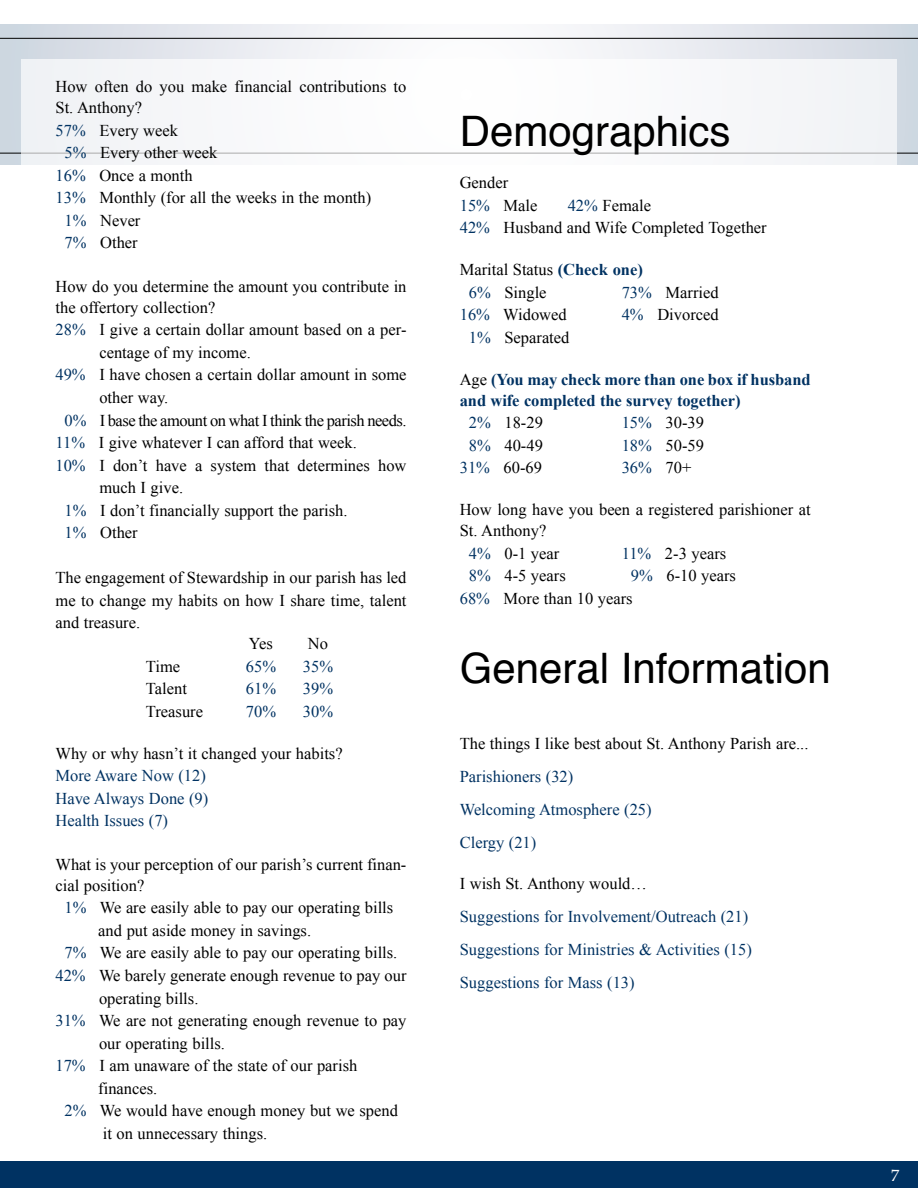
<style>
.page{position:relative;width:918px;height:1188px;background:#fff}
.page>*{position:absolute;margin:0;border:0;box-sizing:border-box;transform-origin:0 0}
.t1{font:42px "Helvetica";color:#000}
.t2{font:16.5px/22.5px "Times New Roman";color:#000}
.t3{font:16.5px/33px "Times New Roman";color:#003262}
.t4{font:700 16.5px/21px "Times New Roman";letter-spacing:-.005em;color:#003262}
.t5{font:16.5px "Times New Roman";letter-spacing:-.03em;color:#000}
.t6{font:16.5px "Palatino Linotype";color:#fff}
.s1{color:#003262}
.s2{font-weight:700;color:#003262}
.s3{font-weight:400;color:#000}
.s4{color:#000}
</style>
<div class="page">
<div style="left:0;top:1161px;width:918px;height:27px;background:#003262"></div>
<svg style="left:0;top:24px;width:918px;height:140px"></svg>
<hr style="left:0;top:38px;width:918px;height:1px;background:#000">
<hr style="left:0;top:153px;width:918px;height:1px;background:#000">
<div style="left:21px;top:59px;width:876px;height:437px;background:#fff"></div>
<p class="t2" style="left:56px;top:76px;width:353px;line-height:21px">How often do you make financial contributions to<br>St. Anthony?</p>
<p class="t2" style="left:56px;top:119px;width:124px"><span class="s1">57%</span> Every week</p>
<p class="t2" style="left:65px;top:141px;width:154px"><span class="s1">5%</span> Every other week</p>
<p class="t2" style="left:56px;top:164px;width:139px"><span class="s1">16%</span> Once a month</p>
<p class="t2" style="left:56px;top:186px;width:317px"><span class="s1">13%</span> Monthly (for all the weeks in the month)</p>
<p class="t2" style="left:65px;top:209px;width:77px"><span class="s1">1%</span> Never</p>
<p class="t2" style="left:65px;top:231px;width:75px"><span class="s1">7%</span> Other</p>
<p class="t2" style="left:56px;top:276px;width:353px;line-height:21px">How do you determine the amount you contribute in the offertory collection?</p>
<p class="t2" style="left:56px;top:318px;width:353px"><span class="s1">28%</span> I give a certain dollar amount based on a per-</p>
<p class="t2" style="left:99px;top:341px;width:153px">centage of my income.</p>
<p class="t2" style="left:55px;top:363px;width:353px"><span class="s1">49%</span> I have chosen a certain dollar amount in some</p>
<p class="t2" style="left:99px;top:386px;width:70px">other way.</p>
<p class="t5" style="left:65px;top:409px;width:343px"><span class="s1">0%</span> I base the amount on what I think the parish needs.</p>
<p class="t2" style="left:55px;top:431px;width:303px"><span class="s1">11%</span> I give whatever I can afford that week.</p>
<p class="t2" style="left:55px;top:453px;width:353px"><span class="s1">10%</span> I don’t have a system that determines how</p>
<p class="t2" style="left:99px;top:476px;width:85px">much I give.</p>
<p class="t2" style="left:65px;top:499px;width:284px"><span class="s1">1%</span> I don’t financially support the parish.</p>
<p class="t2" style="left:65px;top:521px;width:75px"><span class="s1">1%</span> Other</p>
<p class="t2" style="left:55px;top:566px;width:353px;text-align:justify">The engagement of Stewardship in our parish has led me to change my habits on how I share time, talent and treasure.</p>
<p class="t2" style="left:249px;top:632px;width:26px">Yes</p>
<p class="t2" style="left:308px;top:632px;width:22px">No</p>
<p class="t2" style="left:146px;top:655px;width:36px">Time</p>
<p class="t3" style="left:246px;top:649px;width:32px">65%</p>
<p class="t3" style="left:303px;top:649px;width:32px">35%</p>
<p class="t2" style="left:146px;top:677px;width:43px">Talent</p>
<p class="t3" style="left:246px;top:672px;width:32px">61%</p>
<p class="t3" style="left:303px;top:672px;width:32px">39%</p>
<p class="t2" style="left:146px;top:700px;width:59px">Treasure</p>
<p class="t3" style="left:246px;top:694px;width:32px">70%</p>
<p class="t3" style="left:303px;top:694px;width:32px">30%</p>
<p class="t2" style="left:55px;top:742px;width:289px">Why or why hasn’t it changed your habits?</p>
<p class="t3" style="left:55px;top:764px;width:154px;line-height:22.5px">More Aware Now (12)<br>Have Always Done (9)<br>Health Issues (7)</p>
<p class="t2" style="left:55px;top:854px;width:352px;line-height:21px">What is your perception of our parish’s current finan&shy;cial position?</p>
<p class="t2" style="left:65px;top:896px;width:330px"><span class="s1">1%</span> We are easily able to pay our operating bills</p>
<p class="t2" style="left:98px;top:919px;width:214px">and put aside money in savings.</p>
<p class="t2" style="left:65px;top:941px;width:334px"><span class="s1">7%</span> We are easily able to pay our operating bills.</p>
<p class="t2" style="left:55px;top:964px;width:353px"><span class="s1">42%</span> We barely generate enough revenue to pay our</p>
<p class="t2" style="left:99px;top:986px;width:101px">operating bills.</p>
<p class="t2" style="left:55px;top:1009px;width:353px"><span class="s1">31%</span> We are not generating enough revenue to pay</p>
<p class="t2" style="left:99px;top:1031px;width:127px">our operating bills.</p>
<p class="t2" style="left:55px;top:1054px;width:303px"><span class="s1">17%</span> I am unaware of the state of our parish</p>
<p class="t2" style="left:98px;top:1077px;width:61px">finances.</p>
<p class="t2" style="left:65px;top:1099px;width:335px"><span class="s1">2%</span> We would have enough money but we spend</p>
<p class="t2" style="left:103px;top:1122px;width:166px">it on unnecessary things.</p>
<h1 class="t1" style="left:460px;top:99px;width:272px">Demographics</h1>
<p class="t2" style="left:460px;top:171px;width:79px">Gender<br><span class="s1">15%</span> Male</p>
<p class="t2" style="left:460px;top:194px;width:309px;text-align:center"><span class="s1">42%</span> Female<br><span class="s1">42%</span> Husband and Wife Completed Together</p>
<p class="t2" style="left:469px;top:258px;width:176px;text-indent:-9px">Marital Status <span class="s2">(Check one)<br></span><span class="s1">6%</span> Single</p>
<p class="t2" style="left:622px;top:281px;width:99px"><span class="s1">73%</span> Married</p>
<p class="t2" style="left:460px;top:303px;width:109px"><span class="s1">16%</span> Widowed</p>
<p class="t2" style="left:622px;top:303px;width:99px"><span class="s1">4%</span> Divorced</p>
<p class="t2" style="left:469px;top:326px;width:102px"><span class="s1">1%</span> Separated</p>
<p class="t4" style="left:460px;top:369px;width:352px"><span class="s3">Age</span> (You may check more than one box if husband and wife completed the survey together)</p>
<p class="t2" style="left:469px;top:411px;width:76px"><span class="s1">2%</span> 18-29</p>
<p class="t2" style="left:622px;top:411px;width:84px"><span class="s1">15%</span> 30-39</p>
<p class="t2" style="left:469px;top:434px;width:76px"><span class="s1">8%</span> 40-49</p>
<p class="t2" style="left:622px;top:434px;width:84px"><span class="s1">18%</span> 50-59</p>
<p class="t2" style="left:460px;top:456px;width:84px"><span class="s1">31%</span> 60-69</p>
<p class="t3" style="left:622px;top:451px;width:71px">36% <span class="s4">70+</span></p>
<p class="t2" style="left:460px;top:499px;width:353px;line-height:21px">How long have you been a registered parishioner at<br>St. Anthony?</p>
<p class="t2" style="left:469px;top:542px;width:92px"><span class="s1">4%</span> 0-1 year</p>
<p class="t2" style="left:622px;top:542px;width:106px"><span class="s1">11%</span> 2-3 years</p>
<p class="t2" style="left:469px;top:564px;width:98px"><span class="s1">8%</span> 4-5 years</p>
<p class="t2" style="left:460px;top:564px;width:278px;text-indent:171px"><span class="s1">9%</span> 6-10 years<br><span class="s1">68%</span> More than 10 years</p>
<h1 class="t1" style="left:460px;top:635px;width:373px">General Information</h1>
<p class="t2" style="left:460px;top:731px;width:350px">The things I like best about St. Anthony Parish are...</p>
<p class="t3" style="left:460px;top:759px;width:193px">Parishioners (32)<br>Welcoming Atmosphere (25)<br>Clergy (21)</p>
<p class="t2" style="left:460px;top:872px;width:189px">I wish St. Anthony would…</p>
<p class="t3" style="left:460px;top:900px;width:294px">Suggestions for Involvement/Outreach (21)<br>Suggestions for Ministries &amp; Activities (15)<br>Suggestions for Mass (13)</p>
<p class="t6" style="left:891px;top:1163px;width:10px">7</p>
</div>
